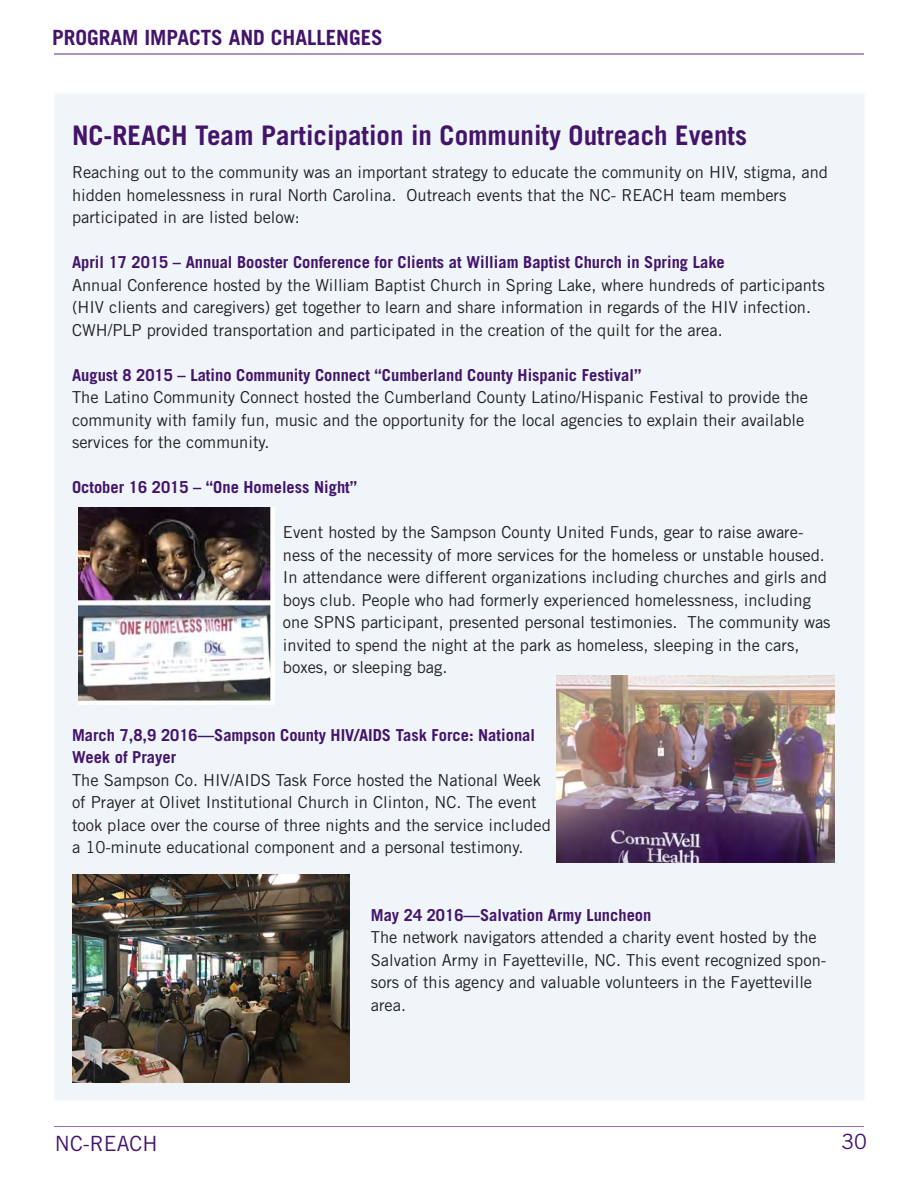
<style>
.page{position:relative;width:918px;height:1188px;background:#fff}
.page>*{position:absolute;margin:0;border:0;box-sizing:border-box;transform-origin:0 0}
.Heading2{font:700 27px "Trade Gothic LT Std";color:#44146b}
.Page_Banner{font:700 21px "Trade Gothic LT Std";color:#44146b}
.t1{font:21px "Trade Gothic LT Std";color:#44146b}
.sidebar_text{font:16.5px/22.5px "Trade Gothic LT Std";color:#231f20}
.sidebar_text-2{font:700 16.5px/22.5px "Trade Gothic LT Std";color:#44146b}
</style>
<div class="page">
<hr style="left:54px;top:1126px;width:810px;height:1px;background:#936fb0">
<hr style="left:54px;top:53px;width:810px;height:2px;background:#936fb0">
<div style="left:54px;top:93px;width:812px;height:1009px;background:#eff5f9;border:2px solid #e2e6f3"></div>
<img style="left:79px;top:508px;width:196px;height:196px">
<img style="left:557px;top:675px;width:277px;height:188px">
<img style="left:72px;top:875px;width:277px;height:208px">
<p class="Page_Banner" style="left:52px;top:25px;width:332px">PROGRAM IMPACTS AND CHALLENGES</p>
<p class="Heading2" style="left:72px;top:118px;width:677px">NC-REACH Team Participation in Community Outreach Events</p>
<p class="sidebar_text" style="left:72px;top:161px;width:758px">Reaching out to the community was an important strategy to educate the community on HIV, stigma, and hidden homelessness in rural North Carolina. Outreach events that the NC- REACH team members participated in are listed below:</p>
<p class="sidebar_text-2" style="left:72px;top:251px;width:654px">April 17 2015 – Annual Booster Conference for Clients at William Baptist Church in Spring Lake</p>
<p class="sidebar_text" style="left:72px;top:273px;width:754px">Annual Conference hosted by the William Baptist Church in Spring Lake, where hundreds of participants (HIV clients and caregivers) get together to learn and share information in regards of the HIV infection.<br>CWH/PLP provided transportation and participated in the creation of the quilt for the area.</p>
<p class="sidebar_text-2" style="left:72px;top:363px;width:571px">August 8 2015 – Latino Community Connect “Cumberland County Hispanic Festival”</p>
<p class="sidebar_text" style="left:72px;top:386px;width:738px">The Latino Community Connect hosted the Cumberland County Latino/Hispanic Festival to provide the community with family fun, music and the opportunity for the local agencies to explain their available services for the community.</p>
<p class="sidebar_text-2" style="left:72px;top:476px;width:287px">October 16 2015 – “One Homeless Night”</p>
<p class="sidebar_text" style="left:283px;top:521px;width:549px">Event hosted by the Sampson County United Funds, gear to raise aware&shy;ness of the necessity of more services for the homeless or unstable housed.<br>In attendance were different organizations including churches and girls and boys club. People who had formerly experienced homelessness, including one SPNS participant, presented personal testimonies. The community was invited to spend the night at the park as homeless, sleeping in the cars, boxes, or sleeping bag.</p>
<p class="sidebar_text-2" style="left:72px;top:723px;width:465px">March 7,8,9 2016—Sampson County HIV/AIDS Task Force: National<br>Week of Prayer</p>
<p class="sidebar_text" style="left:72px;top:768px;width:480px">The Sampson Co. HIV/AIDS Task Force hosted the National Week of Prayer at Olivet Institutional Church in Clinton, NC. The event took place over the course of three nights and the service included a 10-minute educational component and a personal testimony.</p>
<p class="sidebar_text-2" style="left:371px;top:903px;width:282px">May 24 2016—Salvation Army Luncheon</p>
<p class="sidebar_text" style="left:371px;top:926px;width:457px">The network navigators attended a charity event hosted by the Salvation Army in Fayetteville, NC. This event recognized spon&shy;sors of this agency and valuable volunteers in the Fayetteville area.</p>
<p class="t1" style="left:55px;top:1130px;width:104px">NC-REACH</p>
<p class="t1" style="left:841px;top:1129px;width:27px">30</p>
</div>
